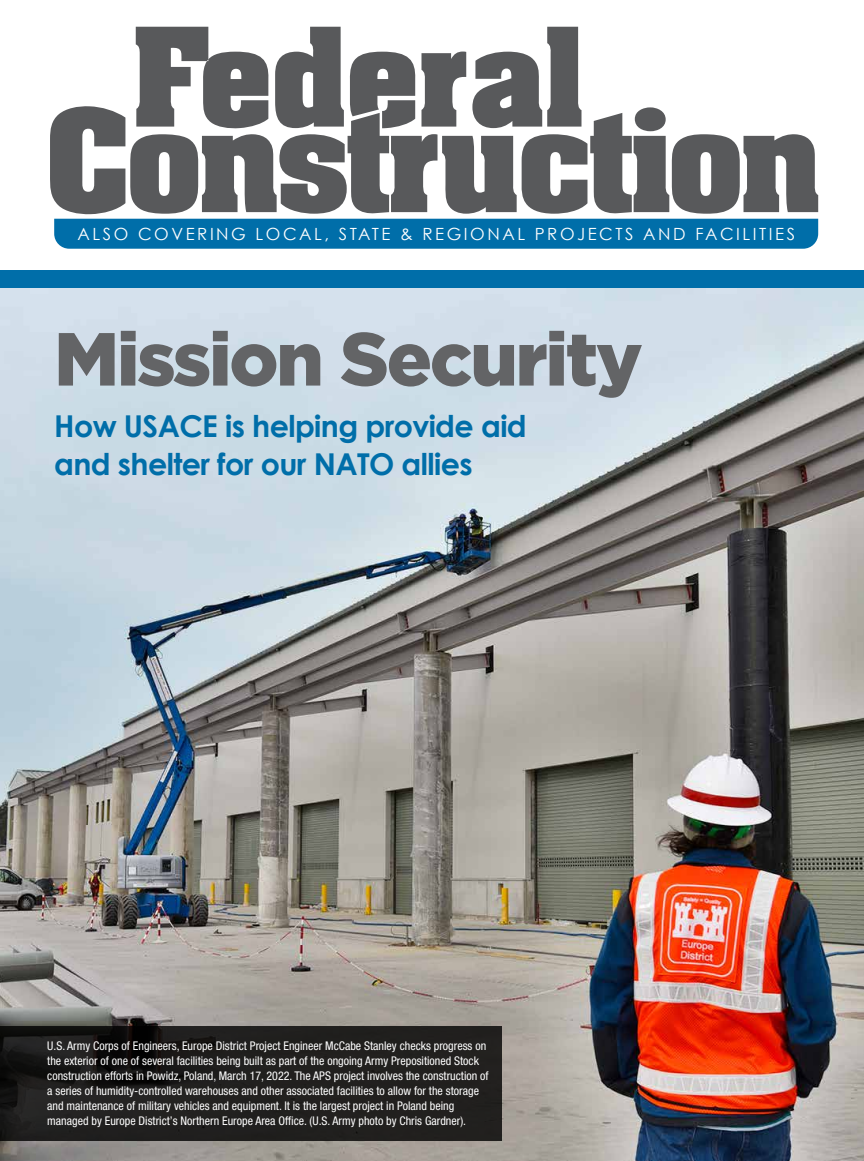
<style>
.page{position:relative;width:864px;height:1161px;background:#fff}
.page>*{position:absolute;margin:0;border:0;box-sizing:border-box;transform-origin:0 0}
.t1{font:900 75px "Gotham HTF";letter-spacing:-.03em;color:#636466}
.t2{font:700 30.15px/38.4px "Century Gothic";letter-spacing:-.02em;color:#006ea9}
.t3{font:16.8px "Century Gothic";letter-spacing:.15em;color:#fff}
.t4{font:condensed 12px/15px "Helvetica Neue LT Pro";color:#fff}
</style>
<div class="page">
<img style="left:0;top:288px;width:864px;height:873px">
<div style="left:0;top:270px;width:864px;height:18px;background:#006ea9"></div>
<svg style="left:0;top:1026px;width:502px;height:114px;background:#1e1d1b"></svg>
<div style="left:54px;top:219px;width:764px;height:30px;background:#006ea9"></div>
<svg style="left:136px;top:27px;width:443px;height:79px;fill:#58595b"></svg>
<svg style="left:50px;top:106px;width:768px;height:109px;fill:#58595b"></svg>
<h3 class="t3" style="left:78px;top:224px;width:719px">ALSO COVERING LOCAL, STATE &amp; REGIONAL PROJECTS AND FACILITIES</h3>
<h1 class="t1" style="left:54px;top:316px;width:590px">Mission Security</h1>
<h2 class="t2" style="left:54px;top:406px;width:474px">How USACE is helping provide aid and shelter for our NATO allies</h2>
<p class="t4" style="left:47px;top:1038px;width:443px">U.S. Army Corps of Engineers, Europe District Project Engineer McCabe Stanley checks progress on the exterior of one of several facilities being built as part of the ongoing Army Prepositioned Stock construction efforts in Powidz, Poland, March 17, 2022. The APS project involves the construction of a series of humidity-controlled warehouses and other associated facilities to allow for the storage and maintenance of military vehicles and equipment. It is the largest project in Poland being managed by Europe District’s Northern Europe Area Office. (U.S. Army photo by Chris Gardner).</p>
</div>
